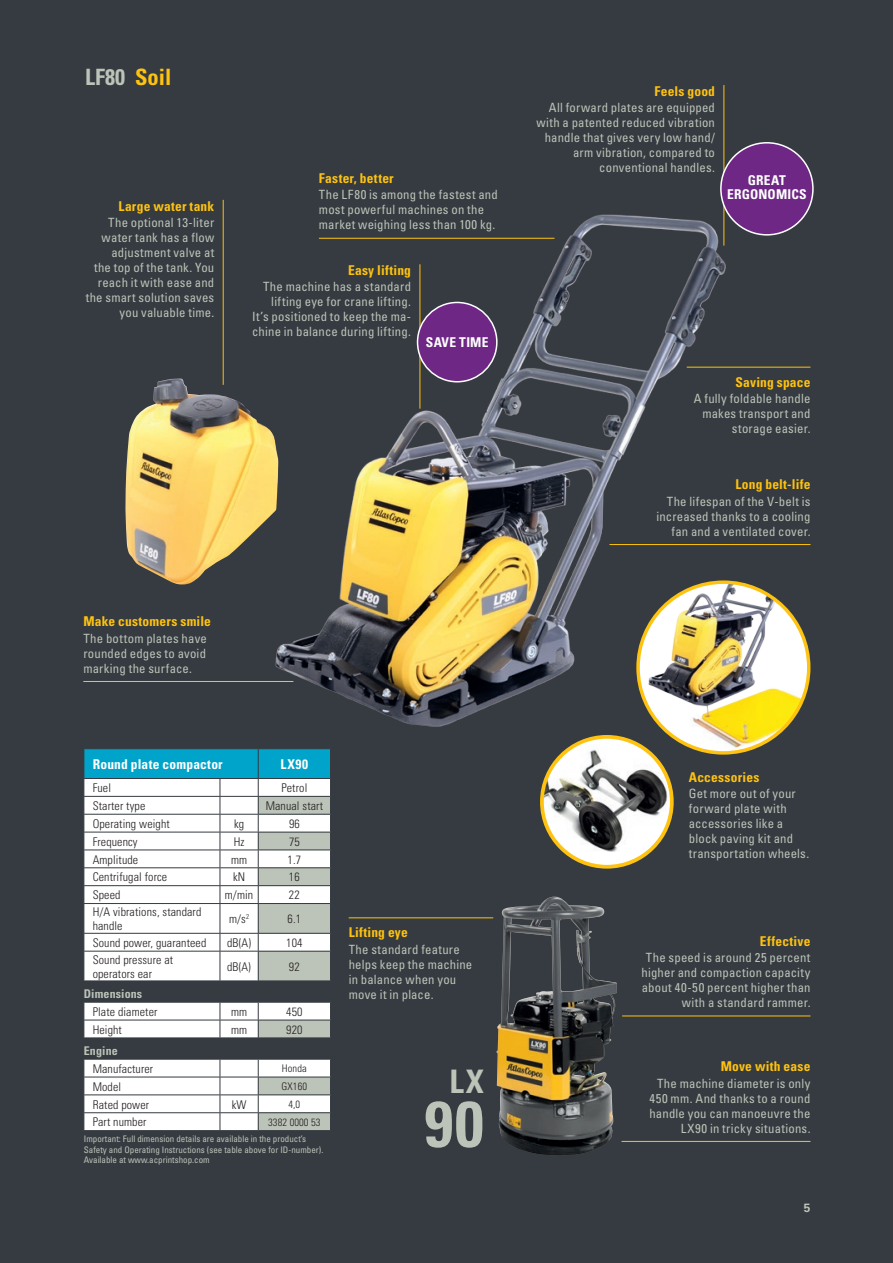
<style>
.page{position:relative;width:893px;height:1263px;background:#353b40}
.page>*{position:absolute;margin:0;border:0;box-sizing:border-box;transform-origin:0 0}
.t1{font:700 condensed 64.8px "Univers";color:#bcc3b8}
.t2{font:700 condensed 32.4px "Univers";color:#bcc3b8}
.t3{font:700 condensed 22.5px "Univers";color:#bcc3b8}
.t4{font:700 condensed 13.5px "Univers";letter-spacing:.015em;color:#fec210}
.t5{font:700 condensed 13.5px/13.5px "Univers";letter-spacing:.015em;color:#fff;text-align:center}
.t6{font:condensed 12.75px/15px "Univers";letter-spacing:.015em;color:#bcc3b8;text-align:right}
.t7{font:300 condensed 12px/13.5px "Univers";letter-spacing:.01em;color:#231f20}
.t8{font:700 condensed 12px "Univers";letter-spacing:.01em;color:#bcc3b8}
.t9{font:700 12px "Univers";color:#bcc3b8}
.t10{font:300 condensed 10.5px "Univers";letter-spacing:.01em;color:#231f20}
.t11{font:condensed 9px/10.5px "Univers";color:#bcc3b8}
.s1{color:#fec210}
</style>
<div class="page">
<img style="left:275px;top:207px;width:460px;height:528px">
<img style="left:638px;top:582px;width:171px;height:171px;border-radius:85px">
<svg style="left:542px;top:737px;width:130px;height:130px"></svg>
<img style="left:542px;top:744px;width:130px;height:108px">
<div style="left:540px;top:735px;width:134px;height:134px;border:4px solid #fec210;border-radius:50%"></div>
<img style="left:496px;top:897px;width:121px;height:258px">
<img style="left:125px;top:379px;width:153px;height:205px">
<hr style="left:723px;top:85px;width:1px;height:161px;background:#fec210">
<hr style="left:319px;top:238px;width:235px;height:1px;background:#fec210">
<hr style="left:420px;top:264px;width:1px;height:145px;background:#fec210">
<hr style="left:223px;top:200px;width:1px;height:185px;background:#fec210">
<hr style="left:609px;top:544px;width:201px;height:1px;background:#fec210">
<hr style="left:83px;top:681px;width:210px;height:1px;background:#fec210">
<hr style="left:687px;top:367px;width:123px;height:1px;background:#fec210">
<hr style="left:349px;top:917px;width:144px;height:1px;background:#fec210">
<hr style="left:621px;top:1141px;width:189px;height:1px;background:#fec210">
<hr style="left:622px;top:1015px;width:188px;height:1px;background:#fec210">
<div style="left:721px;top:143px;width:92px;height:92px;background:#6f2786;border-radius:50%"></div>
<div style="left:720px;top:142px;width:94px;height:94px;border:2px solid #fff;border-radius:50%"></div>
<div style="left:417px;top:302px;width:80px;height:80px;background:#6f2786;border-radius:50%"></div>
<div style="left:417px;top:302px;width:81px;height:80px;border:2px solid #fff;border-radius:50%"></div>
<svg style="left:84px;top:749px;width:247px;height:381px;background:#c2d0d2"></svg>
<h3 class="t3" style="left:85px;top:63px;width:88px">LF80 <span class="s1">Soil</span></h3>
<p class="t4" style="left:119px;top:197px;width:97px">Large water tank</p>
<p class="t6" style="left:86px;top:215px;width:130px">The optional 13-liter water tank has a flow adjustment valve at<br>the top of the tank. You reach it with ease and the smart solution saves you valuable time.</p>
<p class="t4" style="left:319px;top:170px;width:76px">Faster, better</p>
<p class="t6" style="left:319px;top:187px;width:180px;text-align:left">The LF80 is among the fastest and most powerful machines on the market weighing less than 100 kg.</p>
<p class="t4" style="left:348px;top:262px;width:65px">Easy lifting</p>
<p class="t6" style="left:252px;top:279px;width:160px">The machine has a standard lifting eye for crane lifting.<br>It’s positioned to keep the ma&shy;chine in balance during lifting.</p>
<p class="t5" style="left:426px;top:336px;width:64px">SAVE TIME</p>
<p class="t4" style="left:83px;top:613px;width:129px">Make customers smile</p>
<p class="t6" style="left:83px;top:630px;width:125px;text-align:justify">The bottom plates have rounded edges to avoid marking the surface.</p>
<p class="t5" style="left:93px;top:757px;width:132px">Round plate compactor</p>
<p class="t5" style="left:281px;top:757px;width:29px">LX90</p>
<p class="t7" style="left:93px;top:781px;width:20px">Fuel</p>
<p class="t7" style="left:281px;top:781px;width:27px">Petrol</p>
<p class="t7" style="left:93px;top:799px;width:54px">Starter type</p>
<p class="t7" style="left:266px;top:799px;width:59px">Manual start</p>
<p class="t7" style="left:93px;top:817px;width:79px">Operating weight</p>
<p class="t7" style="left:234px;top:817px;width:12px">kg</p>
<p class="t7" style="left:289px;top:817px;width:12px">96</p>
<p class="t7" style="left:93px;top:835px;width:46px">Frequency</p>
<p class="t7" style="left:234px;top:835px;width:12px">Hz</p>
<p class="t7" style="left:289px;top:835px;width:12px">75</p>
<p class="t7" style="left:93px;top:853px;width:47px">Amplitude</p>
<p class="t7" style="left:231px;top:853px;width:18px">mm</p>
<p class="t7" style="left:288px;top:853px;width:15px">1.7</p>
<p class="t7" style="left:93px;top:870px;width:76px">Centrifugal force</p>
<p class="t7" style="left:233px;top:870px;width:14px">kN</p>
<p class="t7" style="left:289px;top:870px;width:12px">16</p>
<p class="t7" style="left:93px;top:888px;width:29px">Speed</p>
<p class="t7" style="left:225px;top:888px;width:30px">m/min</p>
<p class="t7" style="left:289px;top:888px;width:12px">22</p>
<p class="t7" style="left:93px;top:905px;width:110px">H/A vibrations, standard handle</p>
<p class="t7" style="left:229px;top:912px;width:22px">m/s<sup>2</sup></p>
<p class="t7" style="left:288px;top:912px;width:15px">6.1</p>
<p class="t7" style="left:93px;top:936px;width:115px">Sound power, guaranteed</p>
<p class="t7" style="left:227px;top:936px;width:25px">dB(A)</p>
<p class="t7" style="left:286px;top:936px;width:18px">104</p>
<p class="t7" style="left:93px;top:953px;width:82px">Sound pressure at operators ear</p>
<p class="t7" style="left:227px;top:960px;width:25px">dB(A)</p>
<p class="t7" style="left:289px;top:960px;width:12px">92</p>
<p class="t8" style="left:84px;top:986px;width:60px">Dimensions</p>
<p class="t7" style="left:93px;top:1005px;width:66px">Plate diameter</p>
<p class="t7" style="left:231px;top:1005px;width:18px">mm</p>
<p class="t7" style="left:286px;top:1005px;width:18px">450</p>
<p class="t7" style="left:93px;top:1023px;width:31px">Height</p>
<p class="t7" style="left:231px;top:1023px;width:18px">mm</p>
<p class="t7" style="left:286px;top:1023px;width:18px">920</p>
<p class="t8" style="left:84px;top:1043px;width:35px">Engine</p>
<p class="t7" style="left:93px;top:1062px;width:62px">Manufacturer</p>
<p class="t10" style="left:282px;top:1062px;width:26px">Honda</p>
<p class="t7" style="left:93px;top:1080px;width:30px">Model</p>
<p class="t10" style="left:282px;top:1080px;width:27px">GX160</p>
<p class="t7" style="left:93px;top:1097px;width:58px">Rated power</p>
<p class="t7" style="left:232px;top:1097px;width:16px">kW</p>
<p class="t10" style="left:288px;top:1098px;width:13px">4,0</p>
<p class="t7" style="left:93px;top:1115px;width:55px">Part number</p>
<p class="t10" style="left:268px;top:1116px;width:54px">3382 0000 53</p>
<p class="t11" style="left:84px;top:1133px;width:241px">Important: Full dimension details are available in the product’s<br>Safety and Operating Instructions (see table above for ID-number).<br>Available at www.acprintshop.com</p>
<p class="t4" style="left:349px;top:924px;width:61px">Lifting eye</p>
<p class="t6" style="left:349px;top:941px;width:125px;text-align:left">The standard feature helps keep the machine in balance when you move it in place.</p>
<h2 class="t2" style="left:450px;top:1062px;width:36px">LX</h2>
<h1 class="t1" style="left:424px;top:1084px;width:61px">90</h1>
<p class="t4" style="left:654px;top:83px;width:62px">Feels good</p>
<p class="t6" style="left:536px;top:100px;width:180px">All forward plates are equipped with a patented reduced vibration handle that gives very low hand/ arm vibration, compared to conventional handles.</p>
<p class="t5" style="left:727px;top:174px;width:81px">GREAT<br>ERGONOMICS</p>
<p class="t4" style="left:735px;top:374px;width:77px">Saving space</p>
<p class="t6" style="left:694px;top:391px;width:118px">A fully foldable handle makes transport and storage easier.</p>
<p class="t4" style="left:735px;top:476px;width:77px">Long belt-life</p>
<p class="t6" style="left:656px;top:493px;width:156px">The lifespan of the V-belt is increased thanks to a cooling fan and a ventilated cover.</p>
<p class="t4" style="left:689px;top:769px;width:72px">Accessories</p>
<p class="t6" style="left:689px;top:786px;width:122px;text-align:left">Get more out of your forward plate with accessories like a block paving kit and transportation wheels.</p>
<p class="t4" style="left:760px;top:933px;width:52px">Effective</p>
<p class="t6" style="left:641px;top:950px;width:170px">The speed is around 25 percent higher and compaction capacity about 40-50 percent higher than with a standard rammer.</p>
<p class="t4" style="left:721px;top:1058px;width:91px">Move with ease</p>
<p class="t6" style="left:649px;top:1075px;width:163px">The machine diameter is only<br>450 mm. And thanks to a round handle you can manoeuvre the<br>LX90 in tricky situations.</p>
<p class="t9" style="left:804px;top:1201px;width:8px">5</p>
</div>
